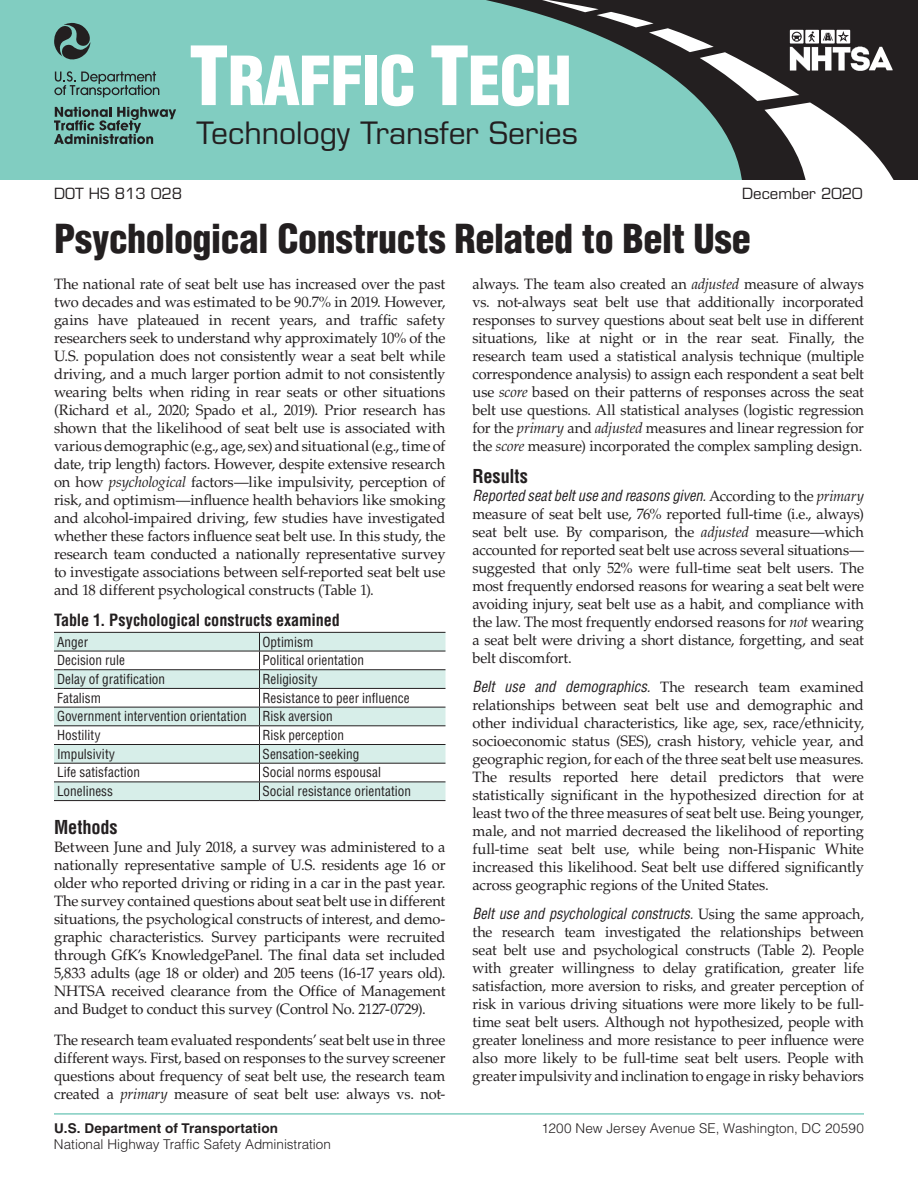
<style>
.page{position:relative;width:918px;height:1188px;background:#fff}
.page>*{position:absolute;margin:0;border:0;box-sizing:border-box;transform-origin:0 0}
.t1{font:900 condensed 66px "Helvetica LT Std";letter-spacing:-.02em;color:#fff}
.t2{font:900 condensed 39px "Helvetica LT Std";letter-spacing:-.01em;color:#231f20}
.t3{font:30px "Eurostile LT Std";color:#231f20}
.HeadA{font:700 condensed 18.75px "Helvetica LT Std";letter-spacing:-.005em;color:#231f20}
.Table_or_Fig_Title{font:700 condensed 16.5px "Helvetica LT Std";letter-spacing:-.005em;color:#231f20}
.Body_Text{font:15px/18px "Palatino LT Std";letter-spacing:-.01em;color:#221e1f;text-align:justify}
.Body_Text-2{font:15px/18px "Palatino LT Std";letter-spacing:-.01em;color:#231f20;text-align:justify}
.Body_Text-3{font:15px/18px "Palatino LT Std";letter-spacing:-.01em;color:#231f20;text-align:justify;scale:.96 1}
.t4{font:15px "Eurostile LT Std";color:#231f20}
.Table_Text{font:condensed 13.5px "Helvetica LT Std";letter-spacing:.005em;color:#231f20}
.t5{font:300 13.5px "Helvetica LT Std";color:#231f20}
.t6{font:700 13.5px "Helvetica LT Std";letter-spacing:.01em;color:#231f20}
.s1{font-size:79.5px}
.s2{font-style:italic}
.s3{color:#231f20}
.s4{font-style:italic;color:#231f20}
.s5{font-family:"Helvetica LT Std";font-style:italic;font-stretch:condensed}
</style>
<div class="page">
<hr style="left:54px;top:1113px;width:810px;height:2px;background:#81cdc1">
<div style="left:0;top:0;width:918px;height:180px;background:#81cdc1"></div>
<svg style="left:486px;top:0;width:432px;height:180px"></svg>
<svg style="left:529px;top:0;width:367px;height:180px"></svg>
<svg style="left:54px;top:23px;width:37px;height:37px"></svg>
<svg style="left:54px;top:71px;width:105px;height:26px"></svg>
<svg style="left:54px;top:107px;width:122px;height:37px"></svg>
<svg style="left:54px;top:633px;width:392px;height:167px;fill:#d7eee9"></svg>
<hr style="left:54px;top:632px;width:206px;height:1px;background:#231f20">
<hr style="left:260px;top:632px;width:186px;height:1px;background:#231f20">
<hr style="left:54px;top:651px;width:206px;height:1px;background:#231f20">
<hr style="left:260px;top:651px;width:186px;height:1px;background:#231f20">
<hr style="left:54px;top:669px;width:206px;height:1px;background:#231f20">
<hr style="left:260px;top:669px;width:186px;height:1px;background:#231f20">
<hr style="left:54px;top:688px;width:206px;height:1px;background:#231f20">
<hr style="left:260px;top:688px;width:186px;height:1px;background:#231f20">
<hr style="left:54px;top:707px;width:206px;height:1px;background:#231f20">
<hr style="left:260px;top:707px;width:186px;height:1px;background:#231f20">
<hr style="left:54px;top:725px;width:206px;height:1px;background:#231f20">
<hr style="left:260px;top:725px;width:186px;height:1px;background:#231f20">
<hr style="left:54px;top:744px;width:206px;height:1px;background:#231f20">
<hr style="left:260px;top:744px;width:186px;height:1px;background:#231f20">
<hr style="left:54px;top:763px;width:206px;height:1px;background:#231f20">
<hr style="left:260px;top:763px;width:186px;height:1px;background:#231f20">
<hr style="left:54px;top:782px;width:206px;height:1px;background:#231f20">
<hr style="left:260px;top:782px;width:186px;height:1px;background:#231f20">
<svg style="left:259px;top:633px;width:1px;height:167px"></svg>
<hr style="left:54px;top:800px;width:206px;height:1px;background:#231f20">
<hr style="left:260px;top:800px;width:186px;height:1px;background:#231f20">
<h1 class="t1" style="left:189px;top:39px;width:384px"><span class="s1">T</span>RAFFIC <span class="s1">T</span>ECH</h1>
<h3 class="t3" style="left:196px;top:115px;width:383px">Technology Transfer Series</h3>
<p class="t4" style="left:54px;top:185px;width:130px">DOT HS 813 028</p>
<p class="t4" style="left:742px;top:185px;width:122px">December 2020</p>
<p class="t2" style="left:54px;top:214px;width:699px">Psychological Constructs Related to Belt Use</p>
<p class="Body_Text-2" style="left:54px;top:275px;width:393px">The national rate of seat belt use has increased over the past two decades and was estimated to be 90.7% in 2019. However, gains have plateaued in recent years, and traffic safety researchers seek to understand why approximately 10% of the U.S. population does not consistently wear a seat belt while driving, and a much larger portion admit to not consistently wearing belts when riding in rear seats or other situations (Richard et al., 2020; Spado et al., 2019). Prior research has shown that the likelihood of seat belt use is associated with various demographic (e.g., age, sex) and situational (e.g., time of date, trip length) factors. However, despite extensive research on how <span class="s2">psychological</span> factors—like impulsivity, perception of risk, and optimism—influence health behaviors like smoking and alcohol-impaired driving, few studies have investigated whether these factors influence seat belt use. In this study, the research team conducted a nationally representative survey to investigate associations between self-reported seat belt use and 18 different psychological constructs (Table 1).</p>
<p class="Table_or_Fig_Title" style="left:54px;top:610px;width:288px">Table 1. Psychological constructs examined</p>
<p class="Table_Text" style="left:57px;top:633px;width:33px">Anger</p>
<p class="Table_Text" style="left:263px;top:633px;width:52px">Optimism</p>
<p class="Table_Text" style="left:57px;top:652px;width:70px">Decision rule</p>
<p class="Table_Text" style="left:263px;top:652px;width:103px">Political orientation</p>
<p class="Table_Text" style="left:57px;top:671px;width:110px">Delay of gratification</p>
<p class="Table_Text" style="left:263px;top:671px;width:57px">Religiosity</p>
<p class="Table_Text" style="left:57px;top:689px;width:45px">Fatalism</p>
<p class="Table_Text" style="left:263px;top:689px;width:149px">Resistance to peer influence</p>
<p class="Table_Text" style="left:57px;top:708px;width:191px">Government intervention orientation</p>
<p class="Table_Text" style="left:263px;top:708px;width:72px">Risk aversion</p>
<p class="Table_Text" style="left:57px;top:727px;width:45px">Hostility</p>
<p class="Table_Text" style="left:263px;top:727px;width:83px">Risk perception</p>
<p class="Table_Text" style="left:57px;top:745px;width:60px">Impulsivity</p>
<p class="Table_Text" style="left:263px;top:745px;width:98px">Sensation-seeking</p>
<p class="Table_Text" style="left:57px;top:764px;width:85px">Life satisfaction</p>
<p class="Table_Text" style="left:263px;top:764px;width:120px">Social norms espousal</p>
<p class="Table_Text" style="left:57px;top:783px;width:58px">Loneliness</p>
<p class="Table_Text" style="left:263px;top:783px;width:150px">Social resistance orientation</p>
<p class="HeadA" style="left:54px;top:815px;width:65px">Methods</p>
<p class="Body_Text" style="left:54px;top:838px;width:393px">Between June and July 2018, a survey was administered to a nationally representative sample of U.S. residents age 16 or older who reported driving or riding in a car in the past year.<br>The survey contained questions about seat belt use in different situations, the psychological constructs of interest, and demo&shy;graphic characteristics. Survey participants were recruited through GfK’s KnowledgePanel. The final data set included 5,833 adults (age 18 or older) and 205 teens (16-17 years old).<br>NHTSA received clearance from the Office of Management and Budget to conduct this survey (Control No. 2127-0729).</p>
<p class="Body_Text" style="left:54px;top:1032px;width:393px">The research team evaluated respondents’ seat belt use in three different ways. First, based on responses to the survey screener questions about frequency of seat belt use, the research team created a <span class="s2">primary</span> measure of seat belt use: always vs. not-</p>
<p class="Body_Text" style="left:472px;top:275px;width:393px">always. The team also created an <span class="s2">adjusted</span> measure of always vs. not-always seat belt use that additionally incorporated responses to survey questions about seat belt use in different situations, like at night or in the rear seat. Finally, the research team used a statistical analysis technique (multiple correspondence analysis) to assign each respondent a seat belt use <span class="s2">score</span> based on their patterns of responses across the seat belt use questions. <span class="s3">All statistical analyses (logistic regression for the</span> <span class="s4">primary</span> <span class="s3">and</span> <span class="s4">adjusted</span> <span class="s3">measures and linear regression for the</span> <span class="s4">score</span> <span class="s3">measure) incorporated the complex sampling design.</span></p>
<p class="HeadA" style="left:472px;top:464px;width:57px">Results</p>
<p class="Body_Text" style="left:472px;top:487px;width:393px"><span class="s5">Reported seat belt use and reasons given.</span> According to the <span class="s2">primary </span>measure of seat belt use, 76% reported full-time (i.e., always) seat belt use. By comparison, the <span class="s2">adjusted</span> measure—which accounted for reported seat belt use across several situations— suggested that only 52% were full-time seat belt users. The most frequently endorsed reasons for wearing a seat belt were avoiding injury, seat belt use as a habit, and compliance with the law. The most frequently endorsed reasons for <span class="s2">not</span> wearing a seat belt were driving a short distance, forgetting, and seat belt discomfort.</p>
<p class="Body_Text-2" style="left:472px;top:678px;width:393px"><span class="s5">Belt use and demographics.</span> The research team examined relationships between seat belt use and demographic and other individual characteristics, like age, sex, race/ethnicity, socioeconomic status (SES), crash history, vehicle year, and geographic region, for each of the three seat belt use measures.<br>The results reported here detail predictors that were statistically significant in the hypothesized direction for at least two of the three measures of seat belt use. Being younger, male, and not married decreased the likelihood of reporting full-time seat belt use, while being non-Hispanic White increased this likelihood. Seat belt use differed significantly across geographic regions of the United States.</p>
<p class="Body_Text-3" style="left:472px;top:906px;width:409px"><span class="s5">Belt use and psychological constructs.</span> Using the same approach, the research team investigated the relationships between seat belt use and psychological constructs (Table 2). People with greater willingness to delay gratification, greater life satisfaction, more aversion to risks, and greater perception of risk in various driving situations were more likely to be full&shy;time seat belt users. Although not hypothesized, people with greater loneliness and more resistance to peer influence were also more likely to be full-time seat belt users. People with greater impulsivity and inclination to engage in risky behaviors</p>
<p class="t6" style="left:54px;top:1120px;width:226px">U.S. Department of Transportation</p>
<p class="t5" style="left:541px;top:1120px;width:324px">1200 New Jersey Avenue SE, Washington, DC 20590</p>
<p class="t5" style="left:54px;top:1136px;width:279px">National Highway Traffic Safety Administration</p>
</div>
